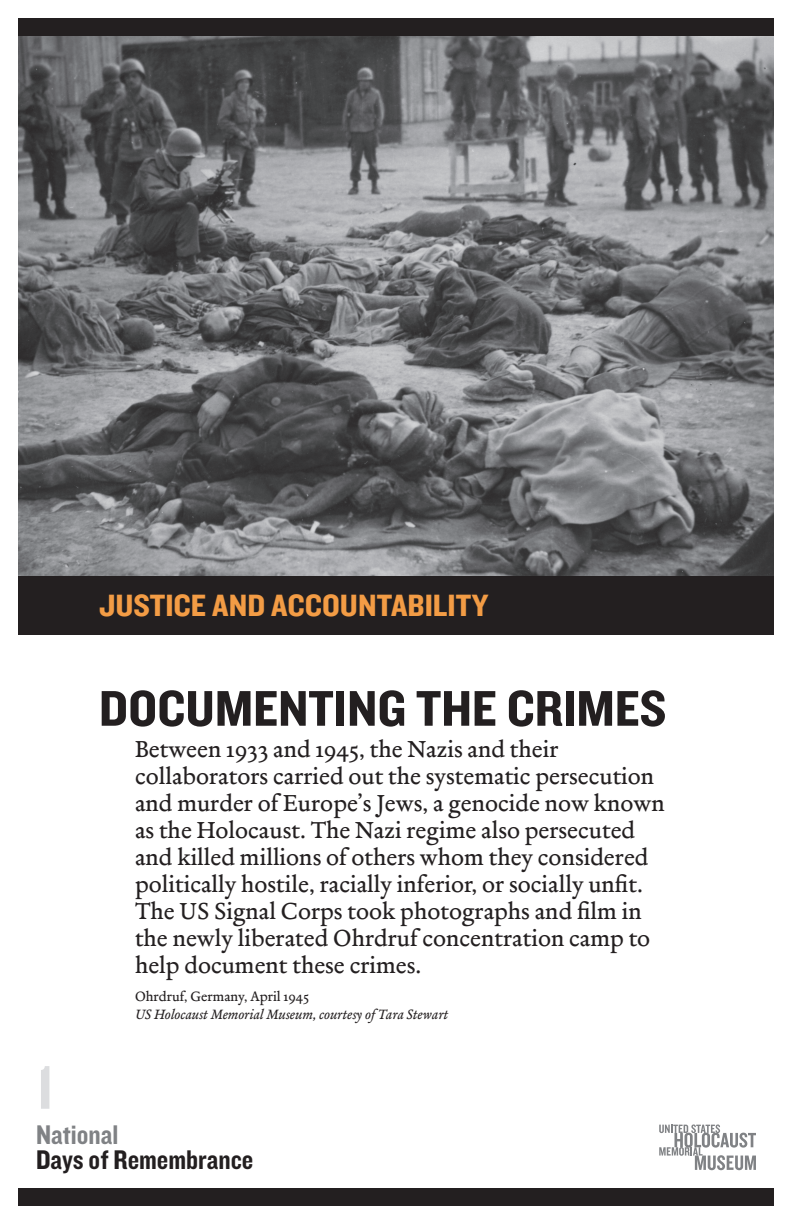
<style>
.page{position:relative;width:792px;height:1224px;background:#fff}
.page>*{position:absolute;margin:0;border:0;box-sizing:border-box;transform-origin:0 0}
.t1{font:64px "Knockout 50 Welterweight";color:#dcdddf}
.t2{font:52px "Knockout 50 Welterweight";color:#231f20;scale:1.07 1}
.t3{font:32px "Knockout 50 Welterweight";color:#f39c45;scale:1.07 1}
.t4{font:28px "Knockout 50 Welterweight";color:#231f20}
.t5{font:28px "Knockout 50 Welterweight";color:#808285}
.t6{font:24px/27px "Merlo Roman Osf";color:#231f20}
.t7{font:14px "Merlo Italic Osf";color:#231f20}
.t8{font:14px "Merlo Roman Osf";color:#231f20}
</style>
<div class="page">
<div style="left:18px;top:18px;width:756px;height:18px;background:#231f20"></div>
<svg style="left:659px;top:1124px;width:97px;height:46px"></svg>
<div style="left:18px;top:1188px;width:756px;height:18px;background:#231f20"></div>
<div style="left:18px;top:576px;width:756px;height:59px;background:#231f20"></div>
<img style="left:18px;top:36px;width:756px;height:540px">
<h3 class="t3" style="left:99px;top:584px;width:365px">JUSTICE AND ACCOUNTABILITY</h3>
<h2 class="t2" style="left:99px;top:674px;width:532px">DOCUMENTING THE CRIMES</h2>
<p class="t6" style="left:135px;top:737px;width:531px">Between 1933 and 1945, the Nazis and their collaborators carried out the systematic persecution and murder of Europe’s Jews, a genocide now known as the Holocaust. The Nazi regime also persecuted and killed millions of others whom they considered politically hostile, racially inferior, or socially unfit.<br>The US Signal Corps took photographs and film in the newly liberated Ohrdruf concentration camp to help document these crimes.</p>
<p class="t8" style="left:135px;top:989px;width:176px">Ohrdruf, Germany, April 1945</p>
<p class="t7" style="left:135px;top:1006px;width:315px">US Holocaust Memorial Museum, courtesy of Tara Stewart</p>
<h1 class="t1" style="left:36px;top:1045px;width:19px">1</h1>
<p class="t5" style="left:36px;top:1116px;width:84px">NATIONAL</p>
<p class="t4" style="left:36px;top:1141px;width:219px">DAYS OF REMEMBRANCE</p>
</div>
